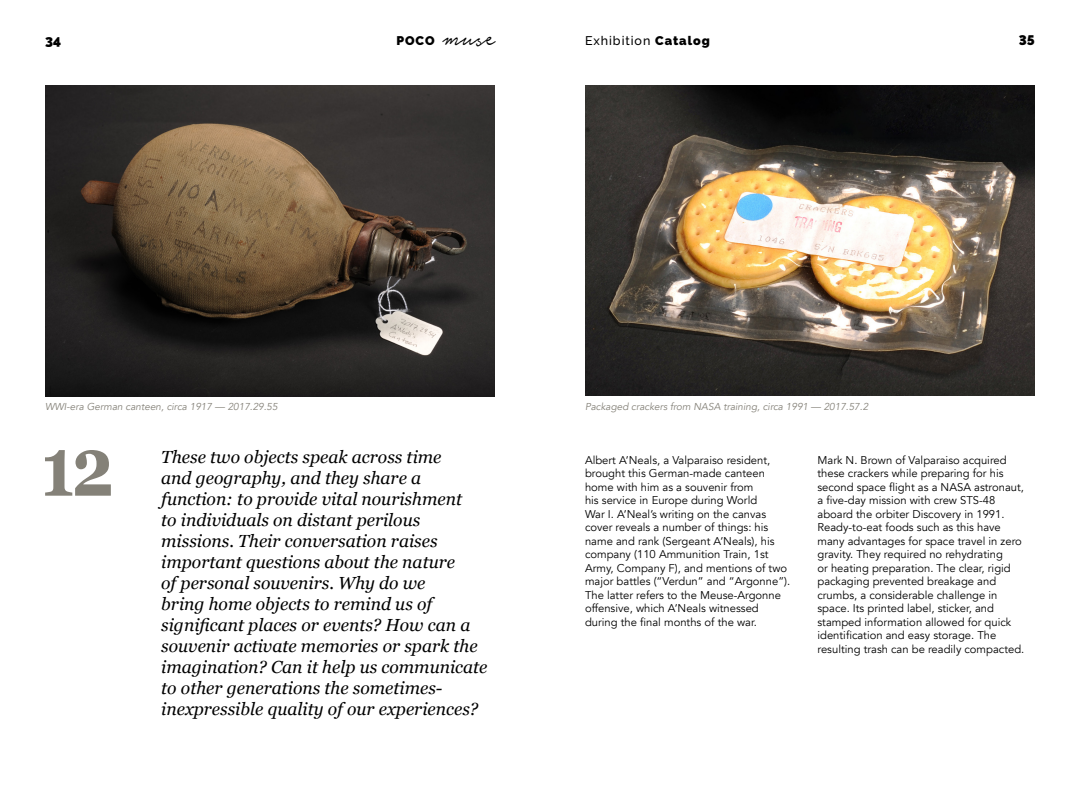
<style>
.page{position:relative;width:1080px;height:810px;background:#fff}
.page>*{position:absolute;margin:0;border:0;box-sizing:border-box;transform-origin:0 0}
.t1{font:45px "Notera Personal Use Only";color:#000;scale:.67 1}
.Pulled_Italics{font:italic 17.5px/21px "Georgia";color:#000}
.t2{font:900 13.75px "Raleway";color:#000}
.t3{font:500 12.5px "Raleway";letter-spacing:.075em;color:#000}
.t4{font:900 12.5px "Raleway";color:#000}
.Body_Copy{font:11.25px/13.5px "Avenir";color:#000}
.Image_Caption{font:italic 10px "Avenir";color:#848178}
.s1{font-weight:900}
</style>
<div class="page">
<img style="left:45px;top:86px;width:450px;height:310px">
<img style="left:585px;top:86px;width:450px;height:310px">
<svg style="left:45px;top:450px;width:66px;height:46px"></svg>
<p class="t2" style="left:45px;top:32px;width:18px">34</p>
<p class="t4" style="left:396px;top:33px;width:40px">POCO</p>
<h1 class="t1" style="left:443px;top:13px;width:79px">muse</h1>
<p class="t3" style="left:585px;top:33px;width:126px">Exhibition <span class="s1">Catalog</span></p>
<p class="t2" style="left:1019px;top:32px;width:18px">35</p>
<p class="Image_Caption" style="left:45px;top:400px;width:234px">WWI-era German canteen, circa 1917 — 2017.29.55</p>
<p class="Image_Caption" style="left:585px;top:400px;width:285px">Packaged crackers from NASA training, circa 1991 — 2017.57.2</p>
<p class="Pulled_Italics" style="left:161px;top:446px;width:328px">These two objects speak across time<br>and geography, and they share a function: to provide vital nourishment<br>to individuals on distant perilous missions. Their conversation raises important questions about the nature<br>of personal souvenirs. Why do we<br>bring home objects to remind us of significant places or events? How can a souvenir activate memories or spark the imagination? Can it help us communicate to other generations the sometimes&shy;inexpressible quality of our experiences?</p>
<p class="Body_Copy" style="left:818px;top:453px;width:208px">Mark N. Brown of Valparaiso acquired these crackers while preparing for his second space flight as a NASA astronaut, a five-day mission with crew STS-48 aboard the orbiter Discovery in 1991.<br>Ready-to-eat foods such as this have many advantages for space travel in zero gravity. They required no rehydrating<br>or heating preparation. The clear, rigid packaging prevented breakage and crumbs, a considerable challenge in space. Its printed label, sticker, and stamped information allowed for quick identification and easy storage. The resulting trash can be readily compacted.</p>
<p class="Body_Copy" style="left:585px;top:453px;width:207px">Albert A’Neals, a Valparaiso resident, brought this German-made canteen home with him as a souvenir from<br>his service in Europe during World<br>War I. A’Neal’s writing on the canvas cover reveals a number of things: his name and rank (Sergeant A’Neals), his company (110 Ammunition Train, 1st Army, Company F), and mentions of two major battles (“Verdun” and “Argonne”).<br>The latter refers to the Meuse-Argonne offensive, which A’Neals witnessed during the final months of the war.</p>
</div>
